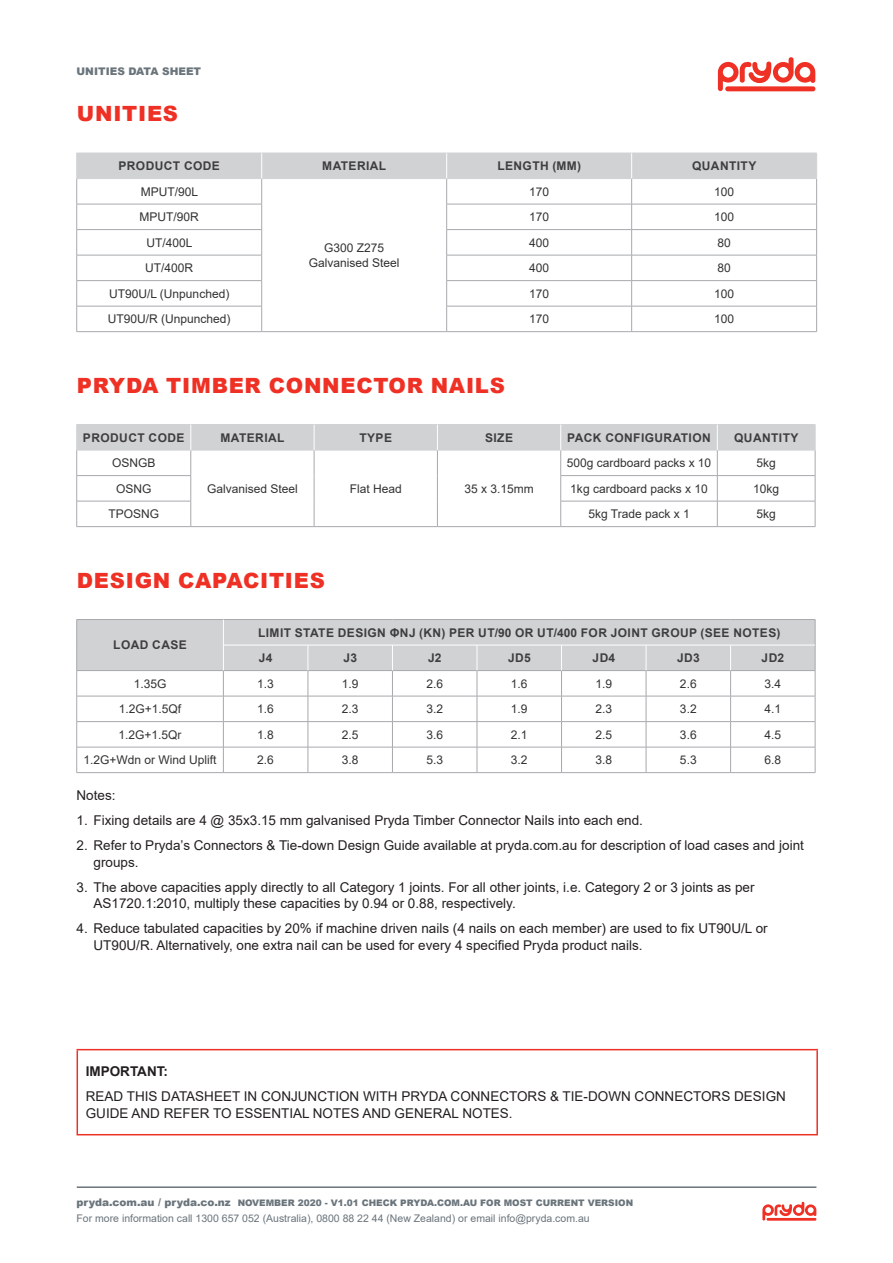
<style>
.page{position:relative;width:893px;height:1263px;background:#fff}
.page>*{position:absolute;margin:0;border:0;box-sizing:border-box;transform-origin:0 0}
.t1{font:900 21px "Arial";letter-spacing:.035em;color:#ef3024}
.Body_Text{font:13.5px/16.5px "Arial";color:#231f20}
.Body_Text-2{font:700 13.5px "Arial";color:#231f20}
.Tbl_text{font:12px "Arial";color:#333233}
.Tbl_Head_Black_CTR{font:700 12px "Arial";letter-spacing:.035em;color:#3e3e3f}
.t2{font:10.5px "Arial";color:#6a747b}
.t3{font:900 10.5px "Arial";color:#6a747b}
.t4{font:900 9px "Arial";color:#6a747b}
.s1{font-size:10.5px}
</style>
<div class="page">
<svg style="left:718px;top:57px;width:97px;height:34px"></svg>
<hr style="left:77px;top:1186px;width:739px;height:2px;background:#6a747b">
<svg style="left:762px;top:1202px;width:54px;height:19px"></svg>
<hr style="left:262px;top:331px;width:185px;height:1px;background:#a8a9ad">
<hr style="left:77px;top:331px;width:185px;height:1px;background:#a8a9ad">
<hr style="left:447px;top:331px;width:185px;height:1px;background:#a8a9ad">
<hr style="left:632px;top:331px;width:185px;height:1px;background:#a8a9ad">
<svg style="left:76px;top:153px;width:741px;height:178px"></svg>
<hr style="left:191px;top:526px;width:123px;height:1px;background:#a8a9ad">
<hr style="left:314px;top:526px;width:123px;height:1px;background:#a8a9ad">
<hr style="left:437px;top:526px;width:124px;height:1px;background:#a8a9ad">
<hr style="left:77px;top:526px;width:114px;height:1px;background:#a8a9ad">
<hr style="left:561px;top:526px;width:156px;height:1px;background:#a8a9ad">
<hr style="left:717px;top:526px;width:98px;height:1px;background:#a8a9ad">
<hr style="left:77px;top:424px;width:114px;height:1px;background:#d1d2d4">
<hr style="left:191px;top:424px;width:123px;height:1px;background:#d1d2d4">
<hr style="left:314px;top:424px;width:123px;height:1px;background:#d1d2d4">
<hr style="left:437px;top:424px;width:124px;height:1px;background:#d1d2d4">
<hr style="left:561px;top:424px;width:156px;height:1px;background:#d1d2d4">
<hr style="left:717px;top:424px;width:98px;height:1px;background:#d1d2d4">
<svg style="left:76px;top:425px;width:740px;height:101px"></svg>
<hr style="left:77px;top:772px;width:146px;height:1px;background:#a8a9ad">
<hr style="left:223px;top:772px;width:85px;height:1px;background:#a8a9ad">
<hr style="left:308px;top:772px;width:84px;height:1px;background:#a8a9ad">
<hr style="left:392px;top:772px;width:85px;height:1px;background:#a8a9ad">
<hr style="left:477px;top:772px;width:84px;height:1px;background:#a8a9ad">
<hr style="left:561px;top:772px;width:85px;height:1px;background:#a8a9ad">
<hr style="left:646px;top:772px;width:85px;height:1px;background:#a8a9ad">
<hr style="left:731px;top:772px;width:84px;height:1px;background:#a8a9ad">
<svg style="left:76px;top:619px;width:740px;height:153px"></svg>
<hr style="left:77px;top:1049px;width:741px;height:1px;background:#ef3024">
<hr style="left:77px;top:1050px;width:1px;height:84px;background:#ef3024">
<hr style="left:816px;top:1050px;width:2px;height:84px;background:#ef3024">
<hr style="left:77px;top:1134px;width:741px;height:1px;background:#ef3024">
<p class="t3" style="left:77px;top:64px;width:126px">UNITIES DATA SHEET</p>
<h1 class="t1" style="left:77px;top:99px;width:103px">UNITIES</h1>
<p class="Tbl_Head_Black_CTR" style="left:118px;top:157px;width:103px">PRODUCT CODE</p>
<p class="Tbl_Head_Black_CTR" style="left:322px;top:157px;width:66px">MATERIAL</p>
<p class="Tbl_Head_Black_CTR" style="left:497px;top:157px;width:85px">LENGTH (MM)</p>
<p class="Tbl_Head_Black_CTR" style="left:692px;top:157px;width:66px">QUANTITY</p>
<p class="Tbl_text" style="left:141px;top:183px;width:59px">MPUT/90L</p>
<p class="Tbl_text" style="left:529px;top:183px;width:22px">170</p>
<p class="Tbl_text" style="left:714px;top:183px;width:22px">100</p>
<p class="Tbl_text" style="left:140px;top:209px;width:61px">MPUT/90R</p>
<p class="Tbl_text" style="left:529px;top:209px;width:22px">170</p>
<p class="Tbl_text" style="left:714px;top:209px;width:22px">100</p>
<p class="Tbl_text" style="left:146px;top:234px;width:48px">UT/400L</p>
<p class="Tbl_text" style="left:529px;top:234px;width:22px">400</p>
<p class="Tbl_text" style="left:717px;top:234px;width:15px">80</p>
<p class="Tbl_text" style="left:145px;top:260px;width:50px">UT/400R</p>
<p class="Tbl_text" style="left:529px;top:260px;width:22px">400</p>
<p class="Tbl_text" style="left:717px;top:260px;width:15px">80</p>
<p class="Tbl_text" style="left:109px;top:285px;width:122px">UT90U/L (Unpunched)</p>
<p class="Tbl_text" style="left:529px;top:285px;width:22px">170</p>
<p class="Tbl_text" style="left:714px;top:285px;width:22px">100</p>
<p class="Tbl_text" style="left:108px;top:311px;width:124px">UT90U/R (Unpunched)</p>
<p class="Tbl_text" style="left:529px;top:311px;width:22px">170</p>
<p class="Tbl_text" style="left:714px;top:311px;width:22px">100</p>
<p class="Tbl_text" style="left:324px;top:239px;width:62px">G300 Z275</p>
<p class="Tbl_text" style="left:309px;top:254px;width:92px">Galvanised Steel</p>
<h1 class="t1" style="left:77px;top:370px;width:429px">PRYDA TIMBER CONNECTOR NAILS</h1>
<p class="Tbl_Head_Black_CTR" style="left:83px;top:429px;width:103px">PRODUCT CODE</p>
<p class="Tbl_Head_Black_CTR" style="left:221px;top:429px;width:66px">MATERIAL</p>
<p class="Tbl_Head_Black_CTR" style="left:359px;top:429px;width:34px">TYPE</p>
<p class="Tbl_Head_Black_CTR" style="left:485px;top:429px;width:29px">SIZE</p>
<p class="Tbl_Head_Black_CTR" style="left:567px;top:429px;width:145px">PACK CONFIGURATION</p>
<p class="Tbl_Head_Black_CTR" style="left:734px;top:429px;width:66px">QUANTITY</p>
<p class="Tbl_text" style="left:112px;top:455px;width:45px">OSNGB</p>
<p class="Tbl_text" style="left:207px;top:480px;width:92px">Galvanised Steel</p>
<p class="Tbl_text" style="left:350px;top:480px;width:54px">Flat Head</p>
<p class="Tbl_text" style="left:464px;top:480px;width:71px">35 x 3.15mm</p>
<p class="Tbl_text" style="left:567px;top:455px;width:146px">500g cardboard packs x 10</p>
<p class="Tbl_text" style="left:756px;top:455px;width:21px">5kg</p>
<p class="Tbl_text" style="left:116px;top:480px;width:37px">OSNG</p>
<p class="Tbl_text" style="left:570px;top:480px;width:139px">1kg cardboard packs x 10</p>
<p class="Tbl_text" style="left:753px;top:480px;width:28px">10kg</p>
<p class="Tbl_text" style="left:108px;top:506px;width:52px">TPOSNG</p>
<p class="Tbl_text" style="left:588px;top:506px;width:103px">5kg Trade pack x 1</p>
<p class="Tbl_text" style="left:756px;top:506px;width:21px">5kg</p>
<h1 class="t1" style="left:77px;top:565px;width:250px">DESIGN CAPACITIES</h1>
<p class="Tbl_Head_Black_CTR" style="left:113px;top:637px;width:75px">LOAD CASE</p>
<p class="Tbl_Head_Black_CTR" style="left:258px;top:624px;width:524px">LIMIT STATE DESIGN ΦNJ (KN) PER UT/90 OR UT/400 FOR JOINT GROUP (SEE NOTES)</p>
<p class="Tbl_Head_Black_CTR" style="left:259px;top:649px;width:15px">J4</p>
<p class="Tbl_Head_Black_CTR" style="left:343px;top:649px;width:15px">J3</p>
<p class="Tbl_Head_Black_CTR" style="left:428px;top:649px;width:15px">J2</p>
<p class="Tbl_Head_Black_CTR" style="left:508px;top:649px;width:24px">JD5</p>
<p class="Tbl_Head_Black_CTR" style="left:593px;top:649px;width:24px">JD4</p>
<p class="Tbl_Head_Black_CTR" style="left:677px;top:649px;width:24px">JD3</p>
<p class="Tbl_Head_Black_CTR" style="left:762px;top:649px;width:24px">JD2</p>
<p class="Tbl_text" style="left:134px;top:675px;width:34px">1.35G</p>
<p class="Tbl_text" style="left:257px;top:675px;width:18px">1.3</p>
<p class="Tbl_text" style="left:342px;top:675px;width:18px">1.9</p>
<p class="Tbl_text" style="left:426px;top:675px;width:18px">2.6</p>
<p class="Tbl_text" style="left:511px;top:675px;width:18px">1.6</p>
<p class="Tbl_text" style="left:595px;top:675px;width:18px">1.9</p>
<p class="Tbl_text" style="left:680px;top:675px;width:18px">2.6</p>
<p class="Tbl_text" style="left:764px;top:675px;width:18px">3.4</p>
<p class="Tbl_text" style="left:119px;top:701px;width:64px">1.2G+1.5Qf</p>
<p class="Tbl_text" style="left:257px;top:701px;width:18px">1.6</p>
<p class="Tbl_text" style="left:342px;top:701px;width:18px">2.3</p>
<p class="Tbl_text" style="left:426px;top:701px;width:18px">3.2</p>
<p class="Tbl_text" style="left:511px;top:701px;width:18px">1.9</p>
<p class="Tbl_text" style="left:595px;top:701px;width:18px">2.3</p>
<p class="Tbl_text" style="left:680px;top:701px;width:18px">3.2</p>
<p class="Tbl_text" style="left:764px;top:701px;width:18px">4.1</p>
<p class="Tbl_text" style="left:119px;top:726px;width:65px">1.2G+1.5Qr</p>
<p class="Tbl_text" style="left:257px;top:726px;width:18px">1.8</p>
<p class="Tbl_text" style="left:342px;top:726px;width:18px">2.5</p>
<p class="Tbl_text" style="left:426px;top:726px;width:18px">3.6</p>
<p class="Tbl_text" style="left:511px;top:726px;width:18px">2.1</p>
<p class="Tbl_text" style="left:595px;top:726px;width:18px">2.5</p>
<p class="Tbl_text" style="left:680px;top:726px;width:18px">3.6</p>
<p class="Tbl_text" style="left:764px;top:726px;width:18px">4.5</p>
<p class="Tbl_text" style="left:84px;top:752px;width:135px">1.2G+Wdn or Wind Uplift</p>
<p class="Tbl_text" style="left:257px;top:752px;width:18px">2.6</p>
<p class="Tbl_text" style="left:342px;top:752px;width:18px">3.8</p>
<p class="Tbl_text" style="left:426px;top:752px;width:18px">5.3</p>
<p class="Tbl_text" style="left:511px;top:752px;width:18px">3.2</p>
<p class="Tbl_text" style="left:595px;top:752px;width:18px">3.8</p>
<p class="Tbl_text" style="left:680px;top:752px;width:18px">5.3</p>
<p class="Tbl_text" style="left:764px;top:752px;width:18px">6.8</p>
<p class="Body_Text" style="left:77px;top:787px;width:41px">Notes:</p>
<p class="Body_Text" style="left:77px;top:812px;width:568px">1. Fixing details are 4 @ 35x3.15 mm galvanised Pryda Timber Connector Nails into each end.</p>
<p class="Body_Text" style="left:94px;top:837px;width:712px;text-indent:-17px">2. Refer to Pryda’s Connectors &amp; Tie-down Design Guide available at pryda.com.au for description of load cases and joint groups.</p>
<p class="Body_Text" style="left:94px;top:879px;width:663px;text-indent:-17px">3. The above capacities apply directly to all Category 1 joints. For all other joints, i.e. Category 2 or 3 joints as per<br>AS1720.1:2010, multiply these capacities by 0.94 or 0.88, respectively.</p>
<p class="Body_Text" style="left:94px;top:920px;width:676px;text-indent:-17px">4. Reduce tabulated capacities by 20% if machine driven nails (4 nails on each member) are used to fix UT90U/L or<br>UT90U/R. Alternatively, one extra nail can be used for every 4 specified Pryda product nails.</p>
<p class="Body_Text-2" style="left:86px;top:1062px;width:84px">IMPORTANT:</p>
<p class="Body_Text" style="left:86px;top:1088px;width:702px">READ THIS DATASHEET IN CONJUNCTION WITH PRYDA CONNECTORS &amp; TIE-DOWN CONNECTORS DESIGN<br>GUIDE AND REFER TO ESSENTIAL NOTES AND GENERAL NOTES.</p>
<p class="t4" style="left:77px;top:1196px;width:558px"><span class="s1">pryda.com.au / pryda.co.nz</span> NOVEMBER 2020 - V1.01 CHECK PRYDA.COM.AU FOR MOST CURRENT VERSION</p>
<p class="t2" style="left:77px;top:1211px;width:515px">For more information call 1300 657 052 (Australia), 0800 88 22 44 (New Zealand) or email info@pryda.com.au</p>
</div>
